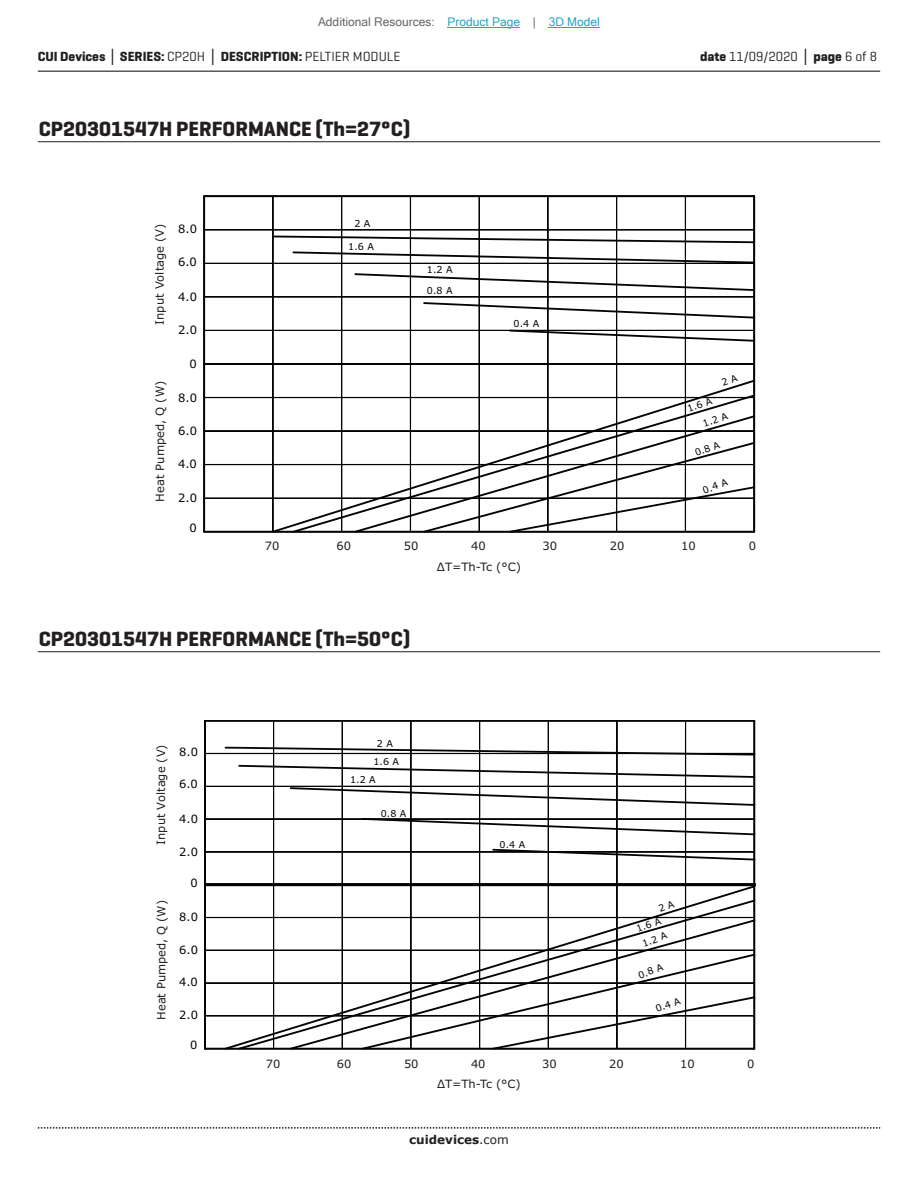
<style>
.page{position:relative;width:918px;height:1188px;background:#fff}
.page>*{position:absolute;margin:0;border:0;box-sizing:border-box;transform-origin:0 0}
.t1{font:700 21px "Geogrotesque";color:#231f20}
.t2{font:700 13.5px "Geogrotesque";color:#231f20}
.t3{font:13.5px "Geogrotesque";color:#231f20}
.t4{font:12px "Microsoft Sans Serif";color:#63676b}
.t5{font:700 12px "Verdana";color:#231f20}
.t6{font:11.55px "Verdana";color:#231f20}
.t7{font:11.55px "Verdana";color:#211d1e}
.t8{font:11.55px "Verdana";color:#040503}
.t9{font:11.4px "Verdana";color:#231f20}
.t10{font:11.4px "Verdana";color:#211d1e}
.t11{font:11.4px "Verdana";color:#040503}
.t12{font:9.6px "Verdana";color:#040503}
.t13{font:9.45px "Verdana";color:#040503}
.s1{color:#23a4c6}
.s2{font-family:"Verdana"}
.s3{font-weight:400}
.s4{font-weight:700}
.s5{font-family:"Verdana";font-weight:700}
</style>
<div class="page">
<hr style="left:38px;top:71px;width:842px;height:1px;background:#231f20">
<svg style="left:38px;top:1127px;width:842px;height:2px"></svg>
<svg style="left:203px;top:195px;width:552px;height:338px"></svg>
<svg style="left:272px;top:380px;width:483px;height:153px"></svg>
<svg style="left:509px;top:330px;width:246px;height:12px"></svg>
<svg style="left:423px;top:302px;width:332px;height:17px"></svg>
<svg style="left:354px;top:273px;width:401px;height:18px"></svg>
<svg style="left:293px;top:251px;width:462px;height:12px"></svg>
<svg style="left:272px;top:236px;width:483px;height:7px"></svg>
<svg style="left:204px;top:363px;width:551px;height:2px"></svg>
<hr style="left:38px;top:141px;width:842px;height:1px;background:#231f20">
<hr style="left:38px;top:651px;width:842px;height:1px;background:#231f20">
<svg style="left:204px;top:720px;width:551px;height:330px"></svg>
<svg style="left:225px;top:886px;width:530px;height:164px"></svg>
<svg style="left:492px;top:849px;width:263px;height:11px"></svg>
<svg style="left:362px;top:818px;width:393px;height:17px"></svg>
<svg style="left:290px;top:787px;width:465px;height:19px"></svg>
<svg style="left:238px;top:765px;width:517px;height:13px"></svg>
<svg style="left:225px;top:747px;width:530px;height:9px"></svg>
<div style="left:205px;top:884px;width:550px;height:2px;border:1px solid #040503"></div>
<hr style="left:448px;top:27px;width:72px;height:1px;background:#23a4c6">
<hr style="left:549px;top:27px;width:51px;height:1px;background:#23a4c6">
<svg style="left:722px;top:374px;width:16px;height:12px"></svg>
<svg style="left:658px;top:900px;width:17px;height:12px"></svg>
<p class="t4" style="left:318px;top:15px;width:283px">Additional Resources: <span class="s1">Product Page</span> | <span class="s1">3D Model</span></p>
<p class="t2" style="left:38px;top:48px;width:364px">CUI Devices <span class="s2">│</span> SERIES: <span class="s3">CP20H</span> <span class="s2">│</span> DESCRIPTION: <span class="s3">PELTIER MODULE</span></p>
<p class="t3" style="left:700px;top:48px;width:179px"><span class="s4">date</span> 11/09/2020 <span class="s5">│</span> <span class="s4">page</span> 6 of 8</p>
<p class="t1" style="left:39px;top:116px;width:373px">CP20301547H PERFORMANCE (Th=27°C)</p>
<p class="t6" style="left:152px;top:325px;width:103px;rotate:-90deg">Input Voltage (V)</p>
<p class="t6" style="left:152px;top:502px;width:122px;rotate:-90deg">Heat Pumped, Q (W)</p>
<p class="t8" style="left:178px;top:221px;width:20px">8.0</p>
<p class="t8" style="left:178px;top:254px;width:20px">6.0</p>
<p class="t8" style="left:178px;top:289px;width:20px">4.0</p>
<p class="t8" style="left:178px;top:322px;width:20px">2.0</p>
<p class="t8" style="left:190px;top:356px;width:9px">0</p>
<p class="t8" style="left:178px;top:390px;width:20px">8.0</p>
<p class="t8" style="left:178px;top:423px;width:20px">6.0</p>
<p class="t8" style="left:178px;top:455px;width:20px">4.0</p>
<p class="t8" style="left:178px;top:489px;width:20px">2.0</p>
<p class="t8" style="left:189px;top:520px;width:9px">0</p>
<p class="t12" style="left:354px;top:217px;width:18px">2 A</p>
<p class="t12" style="left:348px;top:239px;width:27px">1.6 A</p>
<p class="t12" style="left:427px;top:263px;width:27px">1.2 A</p>
<p class="t12" style="left:427px;top:284px;width:27px">0.8 A</p>
<p class="t12" style="left:514px;top:317px;width:27px">0.4 A</p>
<p class="t12" style="left:685px;top:403px;width:27px;rotate:-20deg">1.6 A</p>
<p class="t12" style="left:701px;top:418px;width:27px;rotate:-20deg">1.2 A</p>
<p class="t12" style="left:693px;top:447px;width:27px;rotate:-20deg">0.8 A</p>
<p class="t12" style="left:701px;top:484px;width:27px;rotate:-20deg">0.4 A</p>
<p class="t7" style="left:265px;top:538px;width:16px">70</p>
<p class="t7" style="left:336px;top:538px;width:16px">60</p>
<p class="t7" style="left:404px;top:538px;width:16px">50</p>
<p class="t7" style="left:471px;top:538px;width:16px">40</p>
<p class="t7" style="left:543px;top:538px;width:16px">30</p>
<p class="t7" style="left:610px;top:538px;width:16px">20</p>
<p class="t7" style="left:681px;top:538px;width:16px">10</p>
<p class="t7" style="left:749px;top:538px;width:9px">0</p>
<p class="t1" style="left:39px;top:626px;width:373px">CP20301547H PERFORMANCE (Th=50°C)</p>
<p class="t7" style="left:437px;top:559px;width:86px">ΔT=Th-Tc (°C)</p>
<p class="t9" style="left:153px;top:845px;width:102px;rotate:-90deg">Input Voltage (V)</p>
<p class="t9" style="left:154px;top:1020px;width:121px;rotate:-90deg">Heat Pumped, Q (W)</p>
<p class="t11" style="left:179px;top:744px;width:20px">8.0</p>
<p class="t11" style="left:179px;top:776px;width:20px">6.0</p>
<p class="t11" style="left:179px;top:811px;width:20px">4.0</p>
<p class="t11" style="left:179px;top:844px;width:20px">2.0</p>
<p class="t11" style="left:191px;top:875px;width:9px">0</p>
<p class="t11" style="left:179px;top:909px;width:20px">8.0</p>
<p class="t11" style="left:179px;top:942px;width:20px">6.0</p>
<p class="t11" style="left:179px;top:974px;width:20px">4.0</p>
<p class="t11" style="left:179px;top:1007px;width:20px">2.0</p>
<p class="t11" style="left:190px;top:1037px;width:9px">0</p>
<p class="t13" style="left:377px;top:737px;width:18px">2 A</p>
<p class="t13" style="left:373px;top:755px;width:27px">1.6 A</p>
<p class="t13" style="left:350px;top:773px;width:27px">1.2 A</p>
<p class="t13" style="left:381px;top:807px;width:27px">0.8 A</p>
<p class="t13" style="left:500px;top:838px;width:27px">0.4 A</p>
<p class="t13" style="left:634px;top:923px;width:27px;rotate:-20deg">1.6 A</p>
<p class="t13" style="left:640px;top:938px;width:27px;rotate:-20deg">1.2 A</p>
<p class="t13" style="left:636px;top:969px;width:27px;rotate:-20deg">0.8 A</p>
<p class="t13" style="left:654px;top:1003px;width:27px;rotate:-20deg">0.4 A</p>
<p class="t10" style="left:266px;top:1056px;width:16px">70</p>
<p class="t10" style="left:337px;top:1056px;width:16px">60</p>
<p class="t10" style="left:404px;top:1056px;width:16px">50</p>
<p class="t10" style="left:471px;top:1056px;width:16px">40</p>
<p class="t10" style="left:542px;top:1056px;width:16px">30</p>
<p class="t10" style="left:609px;top:1056px;width:16px">20</p>
<p class="t10" style="left:680px;top:1056px;width:16px">10</p>
<p class="t10" style="left:747px;top:1056px;width:9px">0</p>
<p class="t10" style="left:437px;top:1077px;width:85px">ΔT=Th-Tc (°C)</p>
<p class="t5" style="left:409px;top:1131px;width:101px">cuidevices<span class="s3">.com</span></p>
</div>
